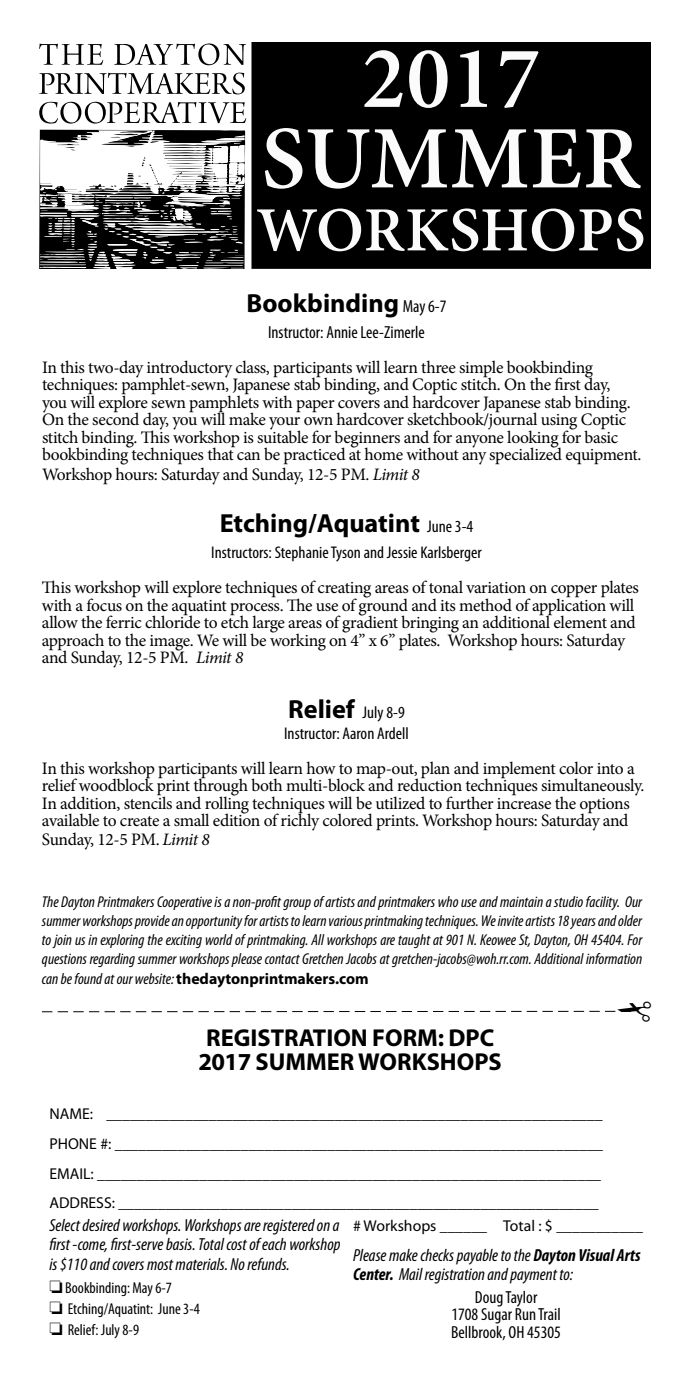
<style>
.page{position:relative;width:693px;height:1386px;background:#fff}
.page>*{position:absolute;margin:0;border:0;box-sizing:border-box;transform-origin:0 0}
.t1{font:600 89.25px/80.5px "Minion Pro";letter-spacing:.01em;color:#fbfbfb;text-align:center}
.t2{font:600 63px "Minion Pro";color:#fbfbfb}
.t3{font:700 26.25px "Myriad Pro";color:#000}
.t4{font:700 24.5px/24.5px "Myriad Pro";color:#000;text-align:center}
.t5{font:17.5px/17.5px "Minion Pro";letter-spacing:-.025em;color:#000}
.t6{font:italic condensed 17.5px/19.2px "Myriad Pro";color:#000}
.t7{font:condensed 17.5px/17.5px "Myriad Pro";color:#000;text-align:center}
.t8{font:condensed 16.97px/21px "Myriad Pro";color:#000}
.t9{font:italic condensed 15.75px/19.2px "Myriad Pro";color:#000;text-align:justify}
.t10{font:15.75px/29.8px "Myriad Pro";color:#000}
.t11{font:condensed 15.75px "Myriad Pro";color:#000}
.s1{font-weight:400;font-stretch:condensed;font-size:17.5px}
.s2{font-style:italic}
.s3{font-weight:400;font-stretch:condensed;font-size:16.97px}
.s4{font-weight:700;font-stretch:normal;font-size:26.25px}
.s5{font-weight:700;font-style:normal;font-stretch:normal}
.s6{font-weight:700}
</style>
<div class="page">
<div style="left:252px;top:43px;width:398px;height:225px;background:#000"></div>
<div style="left:251px;top:42px;width:400px;height:227px;border:2px solid #000"></div>
<svg style="left:39px;top:130px;width:206px;height:139px"></svg>
<svg style="left:39px;top:44px;width:64px;height:21px"></svg>
<svg style="left:114px;top:43px;width:132px;height:22px"></svg>
<svg style="left:39px;top:73px;width:206px;height:21px"></svg>
<svg style="left:39px;top:102px;width:207px;height:22px"></svg>
<svg style="left:42px;top:1010px;width:589px;height:3px"></svg>
<h1 class="t1" style="left:261px;top:38px;width:381px">2017<br>SUMMER</h1>
<h2 class="t2" style="left:256px;top:187px;width:386px">WORKSHOPS</h2>
<h3 class="t3" style="left:246px;top:286px;width:202px">Bookbinding <span class="s1">May 6-7</span></h3>
<p class="t7" style="left:268px;top:323px;width:158px">Instructor: Annie Lee-Zimerle</p>
<p class="t5" style="left:42px;top:359px;width:601px">In this two-day introductory class, participants will learn three simple bookbinding techniques: pamphlet-sewn, Japanese stab binding, and Coptic stitch. On the first day,<br>you will explore sewn pamphlets with paper covers and hardcover Japanese stab binding.<br>On the second day, you will make your own hardcover sketchbook/journal using Coptic stitch binding. This workshop is suitable for beginners and for anyone looking for basic bookbinding techniques that can be practiced at home without any specialized equipment.</p>
<p class="t5" style="left:42px;top:465px;width:379px">Workshop hours: Saturday and Sunday, 12-5 PM. <span class="s2">Limit 8</span></p>
<h3 class="t3" style="left:220px;top:506px;width:255px">Etching/Aquatint <span class="s3">June 3-4</span></h3>
<p class="t8" style="left:211px;top:542px;width:272px">Instructors: Stephanie Tyson and Jessie Karlsberger</p>
<p class="t5" style="left:42px;top:579px;width:598px">This workshop will explore techniques of creating areas of tonal variation on copper plates with a focus on the aquatint process. The use of ground and its method of application will allow the ferric chloride to etch large areas of gradient bringing an additional element and approach to the image. We will be working on 4” x 6” plates. Workshop hours: Saturday and Sunday, 12-5 PM. <span class="s2">Limit 8</span></p>
<p class="t8" style="left:284px;top:701px;width:126px"><span class="s4">Relief</span> July 8-9<br>Instructor: Aaron Ardell</p>
<p class="t5" style="left:42px;top:759px;width:604px">In this workshop participants will learn how to map-out, plan and implement color into a relief woodblock print through both multi-block and reduction techniques simultaneously.<br>In addition, stencils and rolling techniques will be utilized to further increase the options available to create a small edition of richly colored prints. Workshop hours: Saturday and</p>
<p class="t5" style="left:42px;top:831px;width:169px">Sunday, 12-5 PM. <span class="s2">Limit 8</span></p>
<p class="t9" style="left:42px;top:892px;width:602px">The Dayton Printmakers Cooperative is a non-profit group of artists and printmakers who use and maintain a studio facility. Our summer workshops provide an opportunity for artists to learn various printmaking techniques. We invite artists 18 years and older to join us in exploring the exciting world of printmaking. All workshops are taught at 901 N. Keowee St, Dayton, OH 45404. For questions regarding summer workshops please contact Gretchen Jacobs at gretchen-jacobs@woh.rr.com. Additional information can be found at our website: <span class="s5">thedaytonprintmakers.com</span></p>
<h3 class="t4" style="left:198px;top:1024px;width:305px">Registration form: DPC<br>2017 Summer Workshops</h3>
<p class="t10" style="left:49px;top:1099px;width:555px">NAME: _______________________________________________________________ PHONE #: ______________________________________________________________ EMAIL: ________________________________________________________________ ADDRESS: _____________________________________________________________</p>
<p class="t10" style="left:353px;top:1210px;width:291px"># Workshops ______ Total : $ ___________</p>
<p class="t6" style="left:353px;top:1245px;width:289px">Please make checks payable to the <span class="s6">Dayton Visual Arts<br>Center.</span> Mail registration and payment to:</p>
<p class="t7" style="left:451px;top:1288px;width:111px">Doug Taylor<br>1708 Sugar Run Trail<br>Bellbrook, OH 45305</p>
<p class="t6" style="left:49px;top:1216px;width:293px;text-align:justify">Select desired workshops. Workshops are registered on a first -come, first-serve basis. Total cost of each workshop is $110 and covers most materials. No refunds.</p>
<p class="t11" style="left:49px;top:1278px;width:124px">□ Bookbinding: May 6-7</p>
<p class="t11" style="left:49px;top:1299px;width:152px">□ Etching/Aquatint: June 3-4</p>
<p class="t11" style="left:49px;top:1320px;width:91px">□ Relief: July 8-9</p>
</div>
